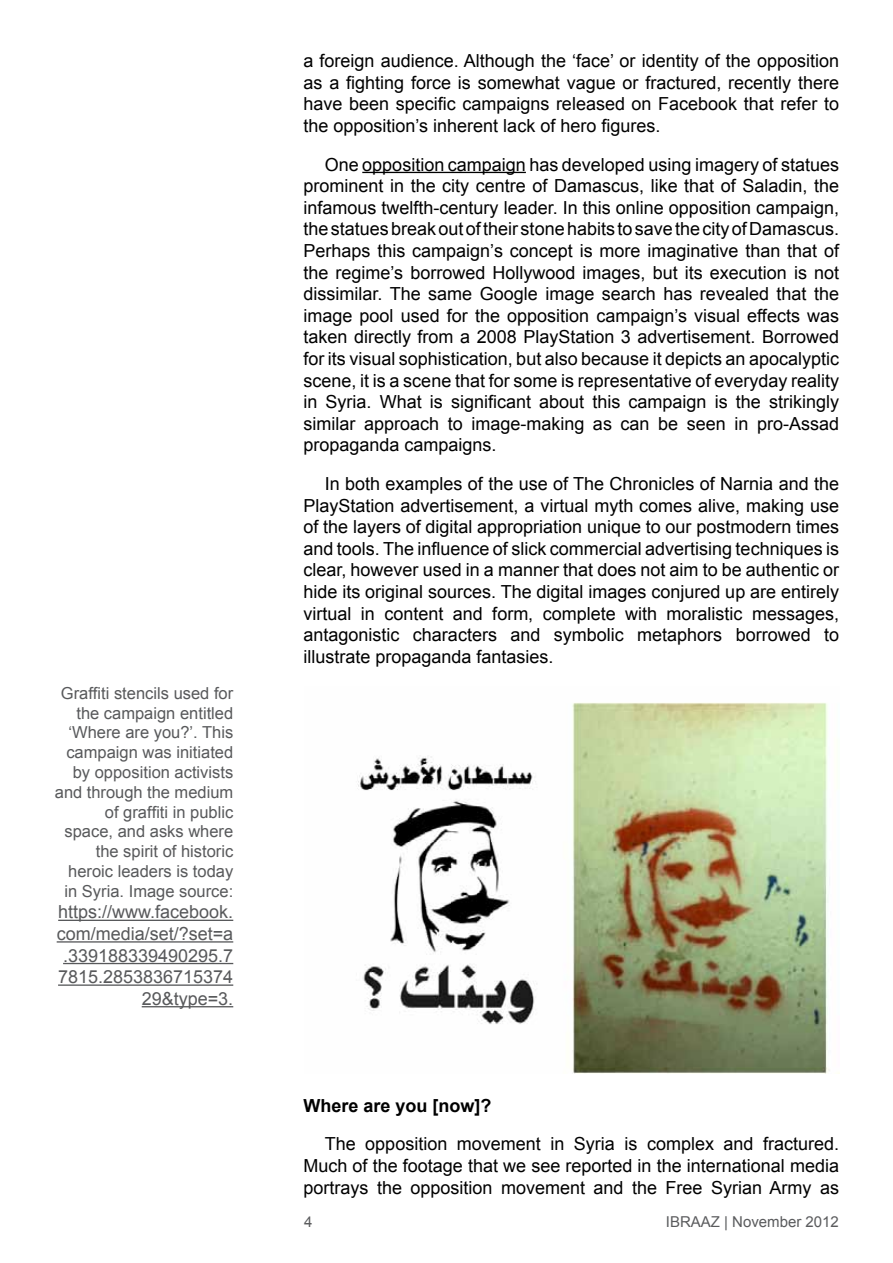
<style>
.page{position:relative;width:893px;height:1263px;background:#fff}
.page>*{position:absolute;margin:0;border:0;box-sizing:border-box;transform-origin:0 0}
.t1{font:18px/21.6px "Arial";color:#000;text-align:justify}
.t2{font:18px/21.6px "Arial";color:#58595b;text-align:right}
.t3{font:700 18px "Arial";color:#000}
.t4{font:16.5px/19.8px "Arial";color:#58595b;text-align:right}
.t5{font:15px "Arial";color:#5a5b5d}
</style>
<div class="page">
<hr style="left:362px;top:172px;width:164px;height:1px;background:#000">
<img style="left:358px;top:702px;width:472px;height:371px">
<hr style="left:58px;top:920px;width:175px;height:1px;background:#58595b">
<hr style="left:57px;top:941px;width:176px;height:1px;background:#58595b">
<hr style="left:63px;top:963px;width:170px;height:1px;background:#58595b">
<hr style="left:58px;top:984px;width:175px;height:2px;background:#58595b">
<hr style="left:142px;top:1006px;width:91px;height:1px;background:#58595b">
<p class="t4" style="left:55px;top:683px;width:180px">Graffiti stencils used for the campaign entitled ‘Where are you?’. This campaign was initiated by opposition activists and through the medium of graffiti in public space, and asks where the spirit of historic heroic leaders is today in Syria. Image source:</p>
<p class="t2" style="left:57px;top:901px;width:178px">https://www.facebook. com/media/set/?set=a .339188339490295.7<br>7815.2853836715374<br>29&amp;type=3.</p>
<p class="t1" style="left:303px;top:50px;width:537px">a foreign audience. Although the ‘face’ or identity of the opposition as a fighting force is somewhat vague or fractured, recently there have been specific campaigns released on Facebook that refer to the opposition’s inherent lack of hero figures.</p>
<p class="t1" style="left:303px;top:153px;width:537px;text-indent:21px">One opposition campaign has developed using imagery of statues prominent in the city centre of Damascus, like that of Saladin, the infamous twelfth-century leader. In this online opposition campaign, the statues break out of their stone habits to save the city of Damascus.<br>Perhaps this campaign’s concept is more imaginative than that of the regime’s borrowed Hollywood images, but its execution is not dissimilar. The same Google image search has revealed that the image pool used for the opposition campaign’s visual effects was taken directly from a 2008 PlayStation 3 advertisement. Borrowed for its visual sophistication, but also because it depicts an apocalyptic scene, it is a scene that for some is representative of everyday reality in Syria. What is significant about this campaign is the strikingly similar approach to image-making as can be seen in pro-Assad propaganda campaigns.</p>
<p class="t1" style="left:303px;top:473px;width:537px;text-indent:21px">In both examples of the use of The Chronicles of Narnia and the PlayStation advertisement, a virtual myth comes alive, making use of the layers of digital appropriation unique to our postmodern times and tools. The influence of slick commercial advertising techniques is clear, however used in a manner that does not aim to be authentic or hide its original sources. The digital images conjured up are entirely virtual in content and form, complete with moralistic messages, antagonistic characters and symbolic metaphors borrowed to illustrate propaganda fantasies.</p>
<p class="t3" style="left:303px;top:1095px;width:190px">Where are you [now]?</p>
<p class="t1" style="left:303px;top:1133px;width:537px;text-indent:21px">The opposition movement in Syria is complex and fractured.<br>Much of the footage that we see reported in the international media portrays the opposition movement and the Free Syrian Army as</p>
<p class="t5" style="left:304px;top:1213px;width:10px">4</p>
<p class="t5" style="left:666px;top:1213px;width:175px">IBRAAZ | November 2012</p>
</div>
